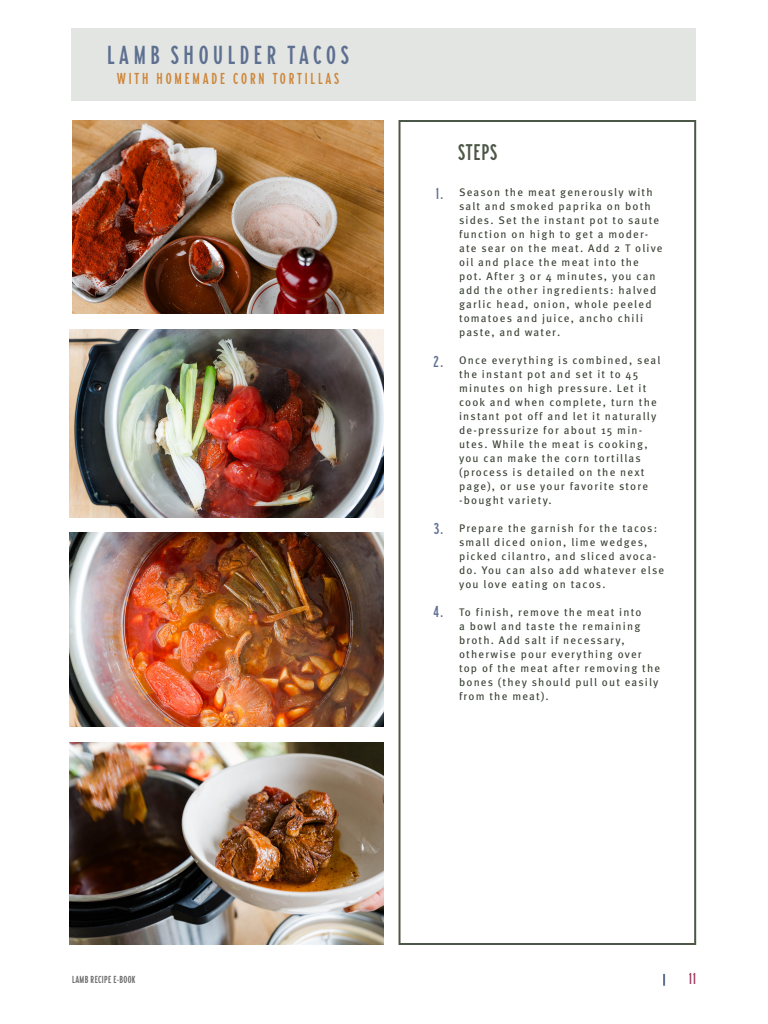
<style>
.page{position:relative;width:768px;height:1024px;background:#fff}
.page>*{position:absolute;margin:0;border:0;box-sizing:border-box;transform-origin:0 0}
.title_recipes{font:23px "Carnaby Street Clean";letter-spacing:.2em;color:#5e7090}
.highlight_red_text{font:20px "Carnaby Street Clean";letter-spacing:.04em;color:#4d5747}
.title_recipes-2{font:14px "Carnaby Street Clean";letter-spacing:.2em;color:#ce8639}
.pages_contents{font:14px "Carnaby Street Clean";color:#5e7090}
.t1{font:14px "Carnaby Street Clean";color:#9f3a62}
.full_text{font:11px/14px "Meta Pro";letter-spacing:.11em;color:#394134}
.t2{font:9px "Carnaby Street Clean";letter-spacing:.04em;color:#666}
</style>
<div class="page">
<div style="left:399px;top:120px;width:297px;height:825px;border:2px solid #4d5747"></div>
<div style="left:72px;top:28px;width:624px;height:73px;background:#e3e5e3"></div>
<svg style="left:663px;top:974px;width:2px;height:12px"></svg>
<img style="left:72px;top:120px;width:312px;height:194px">
<img style="left:70px;top:329px;width:314px;height:189px">
<img style="left:70px;top:532px;width:314px;height:194px">
<img style="left:70px;top:742px;width:314px;height:203px">
<p class="title_recipes" style="left:107px;top:41px;width:243px">LAMB SHOULDER TACOS</p>
<p class="title_recipes-2" style="left:117px;top:70px;width:224px">WITH HOMEMADE CORN TORTILLAS</p>
<p class="pages_contents" style="left:436px;top:185px;width:9px">1.</p>
<p class="pages_contents" style="left:434px;top:353px;width:11px">2.</p>
<p class="pages_contents" style="left:434px;top:521px;width:11px">3.</p>
<p class="pages_contents" style="left:433px;top:604px;width:11px">4.</p>
<p class="highlight_red_text" style="left:458px;top:140px;width:41px">STEPS</p>
<p class="full_text" style="left:459px;top:185px;width:202px">Season the meat generously with salt and smoked paprika on both sides. Set the instant pot to saute function on high to get a moder-</p>
<p class="full_text" style="left:459px;top:241px;width:205px">ate sear on the meat. Add 2 T olive oil and place the meat into the pot. After 3 or 4 minutes, you can add the other ingredients: halved garlic head, onion, whole peeled tomatoes and juice, ancho chili paste, and water.</p>
<p class="full_text" style="left:459px;top:353px;width:203px">Once everything is combined, seal the instant pot and set it to 45 minutes on high pressure. Let it cook and when complete, turn the instant pot off and let it naturally de-pressurize for about 15 min&shy;utes. While the meat is cooking, you can make the corn tortillas (process is detailed on the next page), or use your favorite store</p>
<p class="full_text" style="left:459px;top:493px;width:94px">-bought variety.</p>
<p class="full_text" style="left:459px;top:521px;width:207px">Prepare the garnish for the tacos: small diced onion, lime wedges, picked cilantro, and sliced avoca&shy;do. You can also add whatever else you love eating on tacos.</p>
<p class="full_text" style="left:459px;top:605px;width:184px;text-align:justify">To finish, remove the meat into a bowl and taste the remaining broth. Add salt if necessary,</p>
<p class="full_text" style="left:459px;top:647px;width:203px">otherwise pour everything over top of the meat after removing the bones (they should pull out easily from the meat).</p>
<p class="t2" style="left:72px;top:974px;width:65px">LAMB RECIPE E-BOOK</p>
<p class="t1" style="left:689px;top:971px;width:9px">11</p>
</div>
